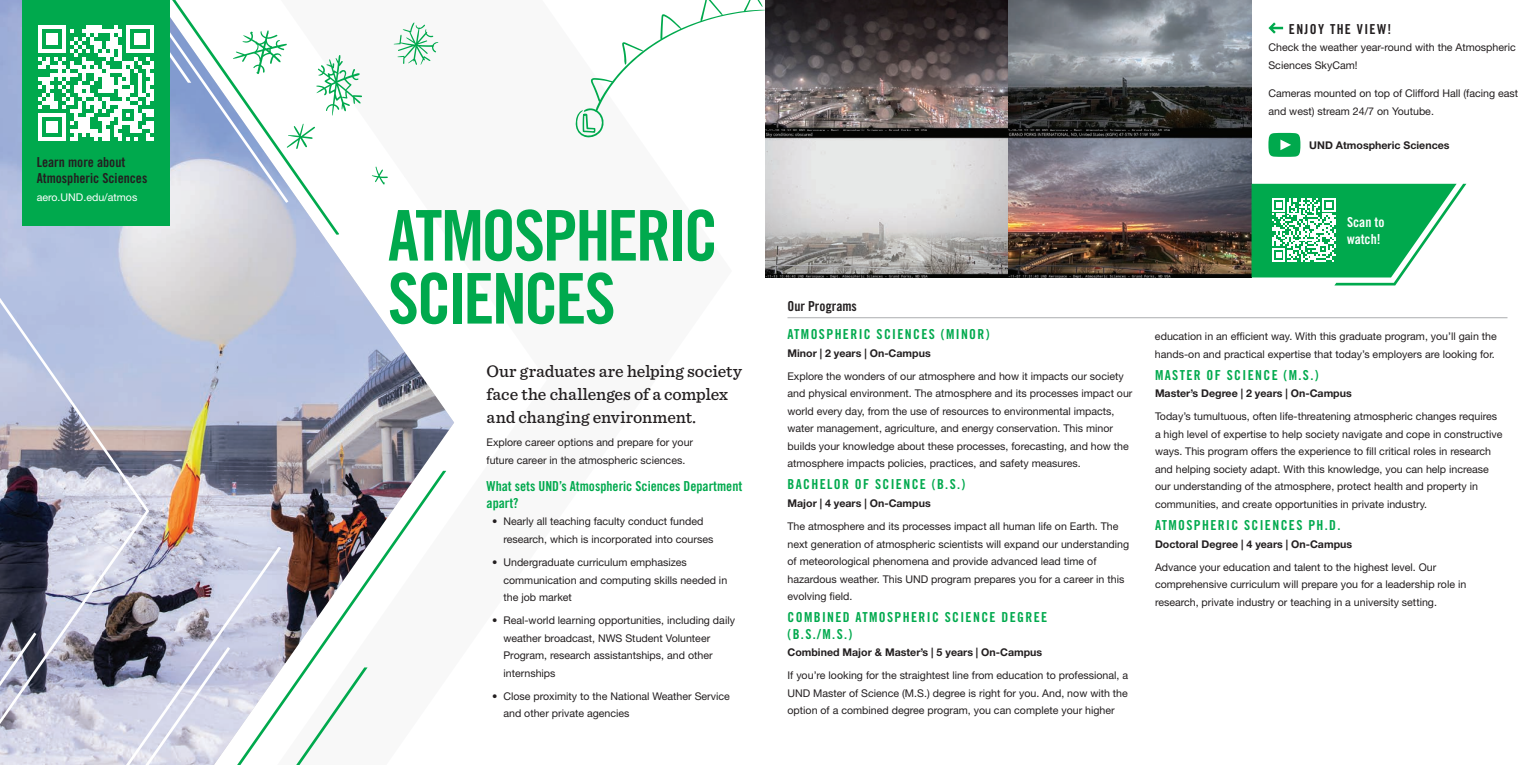
<style>
.page{position:relative;width:1530px;height:765px;background:#fff}
.page>*{position:absolute;margin:0;border:0;box-sizing:border-box;transform-origin:0 0}
.t1{font:70px/63px "Trade Gothic LT Pro Bd Cn 20";letter-spacing:-.04em;color:#00a94d}
.t2{font:500 17.5px/23.1px "Sentinel";color:#231f20}
.t3{font:13.75px/16.5px "Trade Gothic LT Pro Bd Cn 20";letter-spacing:.1em;color:#00a94d}
.t4{font:13.75px/16.5px "Trade Gothic LT Pro Bd Cn 20";color:#00a94d}
.t5{font:13.75px/16.5px "Trade Gothic LT Pro Bd Cn 20";color:#231f20}
.t6{font:13.75px "Trade Gothic LT Pro Bd Cn 20";letter-spacing:.1em;color:#231f20}
.t7{font:13.75px/16.5px "Trade Gothic LT Pro Bd Cn 20";color:#fff}
.t8{font:10.62px/17.5px "Helvetica Neue LT Pro";color:#231f20}
.t9{font:700 10.62px "Helvetica Neue LT Pro";color:#231f20}
.t10{font:10.62px "Helvetica Neue LT Pro";color:#fff}
</style>
<div class="page">
<img style="left:0;top:0;width:454px;height:765px">
<svg style="left:1268px;top:22px;width:15px;height:12px"></svg>
<svg style="left:1268px;top:133px;width:32px;height:24px"></svg>
<svg style="left:0;top:298px;width:149px;height:426px"></svg>
<svg style="left:126px;top:547px;width:111px;height:218px"></svg>
<hr style="left:788px;top:317px;width:720px;height:1px;background:#bcbdc0">
<div style="left:22px;top:0;width:148px;height:226px;background:#00a94d"></div>
<img style="left:765px;top:0;width:243px;height:132px">
<svg style="left:765px;top:132px;width:243px;height:146px"></svg>
<svg style="left:1008px;top:0;width:244px;height:132px"></svg>
<img style="left:1008px;top:132px;width:244px;height:146px">
<svg style="left:1252px;top:184px;width:214px;height:101px"></svg>
<svg style="left:0;top:632px;width:36px;height:54px"></svg>
<svg style="left:237px;top:471px;width:209px;height:294px"></svg>
<svg style="left:394px;top:22px;width:44px;height:43px"></svg>
<svg style="left:38px;top:0;width:324px;height:235px"></svg>
<svg style="left:372px;top:166px;width:16px;height:19px"></svg>
<svg style="left:575px;top:0;width:190px;height:138px"></svg>
<p class="t5" style="left:37px;top:153px;width:112px">Learn more about<br>Atmospheric Sciences</p>
<p class="t10" style="left:37px;top:190px;width:102px">aero.UND.edu/atmos</p>
<h1 class="t1" style="left:388px;top:204px;width:332px">ATMOSPHERIC<br>SCIENCES</h1>
<h2 class="t2" style="left:487px;top:358px;width:257px">Our graduates are helping society face the challenges of a complex and changing environment.</h2>
<p class="t8" style="left:487px;top:433px;width:208px">Explore career options and prepare for your future career in the atmospheric sciences.</p>
<p class="t4" style="left:487px;top:478px;width:257px">What sets UND’s Atmospheric Sciences Department apart?</p>
<p class="t8" style="left:503px;top:513px;width:211px;text-indent:-11px">• Nearly all teaching faculty conduct funded research, which is incorporated into courses</p>
<p class="t8" style="left:503px;top:553px;width:225px;text-indent:-11px">• Undergraduate curriculum emphasizes communication and computing skills needed in the job market</p>
<p class="t8" style="left:503px;top:611px;width:233px;text-indent:-11px">• Real-world learning opportunities, including daily weather broadcast, NWS Student Volunteer Program, research assistantships, and other internships</p>
<p class="t8" style="left:503px;top:687px;width:228px;text-indent:-11px">• Close proximity to the National Weather Service and other private agencies</p>
<p class="t6" style="left:1289px;top:20px;width:104px">ENJOY THE VIEW!</p>
<p class="t8" style="left:1268px;top:38px;width:249px">Check the weather year-round with the Atmospheric<br>Sciences SkyCam!</p>
<p class="t8" style="left:1268px;top:85px;width:251px">Cameras mounted on top of Clifford Hall (facing east and west) stream 24/7 on Youtube.</p>
<p class="t9" style="left:1309px;top:139px;width:142px">UND Atmospheric Sciences</p>
<p class="t7" style="left:1347px;top:214px;width:39px">Scan to watch!</p>
<p class="t5" style="left:788px;top:298px;width:71px">Our Programs</p>
<p class="t3" style="left:788px;top:326px;width:204px">ATMOSPHERIC SCIENCES (MINOR)</p>
<p class="t9" style="left:788px;top:346px;width:145px">Minor | 2 years | On-Campus</p>
<p class="t8" style="left:788px;top:367px;width:347px">Explore the wonders of our atmosphere and how it impacts our society and physical environment. The atmosphere and its processes impact our world every day, from the use of resources to environmental impacts, water management, agriculture, and energy conservation. This minor builds your knowledge about these processes, forecasting, and how the atmosphere impacts policies, practices, and safety measures.</p>
<p class="t3" style="left:788px;top:476px;width:179px">BACHELOR OF SCIENCE (B.S.)</p>
<p class="t9" style="left:788px;top:497px;width:145px">Major | 4 years | On-Campus</p>
<p class="t8" style="left:788px;top:517px;width:343px">The atmosphere and its processes impact all human life on Earth. The next generation of atmospheric scientists will expand our understanding of meteorological phenomena and provide advanced lead time of hazardous weather. This UND program prepares you for a career in this evolving field.</p>
<p class="t3" style="left:788px;top:609px;width:261px">COMBINED ATMOSPHERIC SCIENCE DEGREE (B.S./M.S.)</p>
<p class="t9" style="left:788px;top:646px;width:256px">Combined Major &amp; Master’s | 5 years | On-Campus</p>
<p class="t8" style="left:788px;top:667px;width:342px;text-align:justify">If you’re looking for the straightest line from education to professional, a UND Master of Science (M.S.) degree is right for you. And, now with the option of a combined degree program, you can complete your higher</p>
<p class="t8" style="left:1155px;top:327px;width:343px">education in an efficient way. With this graduate program, you’ll gain the hands-on and practical expertise that today’s employers are looking for.</p>
<p class="t3" style="left:1155px;top:367px;width:165px">MASTER OF SCIENCE (M.S.)</p>
<p class="t9" style="left:1155px;top:387px;width:198px">Master’s Degree | 2 years | On-Campus</p>
<p class="t8" style="left:1155px;top:408px;width:349px">Today’s tumultuous, often life-threatening atmospheric changes requires a high level of expertise to help society navigate and cope in constructive ways. This program offers the experience to fill critical roles in research and helping society adapt. With this knowledge, you can help increase our understanding of the atmosphere, protect health and property in communities, and create opportunities in private industry.</p>
<p class="t3" style="left:1155px;top:517px;width:187px">ATMOSPHERIC SCIENCES PH.D.</p>
<p class="t9" style="left:1155px;top:537px;width:199px">Doctoral Degree | 4 years | On-Campus</p>
<p class="t8" style="left:1155px;top:558px;width:313px">Advance your education and talent to the highest level. Our comprehensive curriculum will prepare you for a leadership role in research, private industry or teaching in a university setting.</p>
</div>
